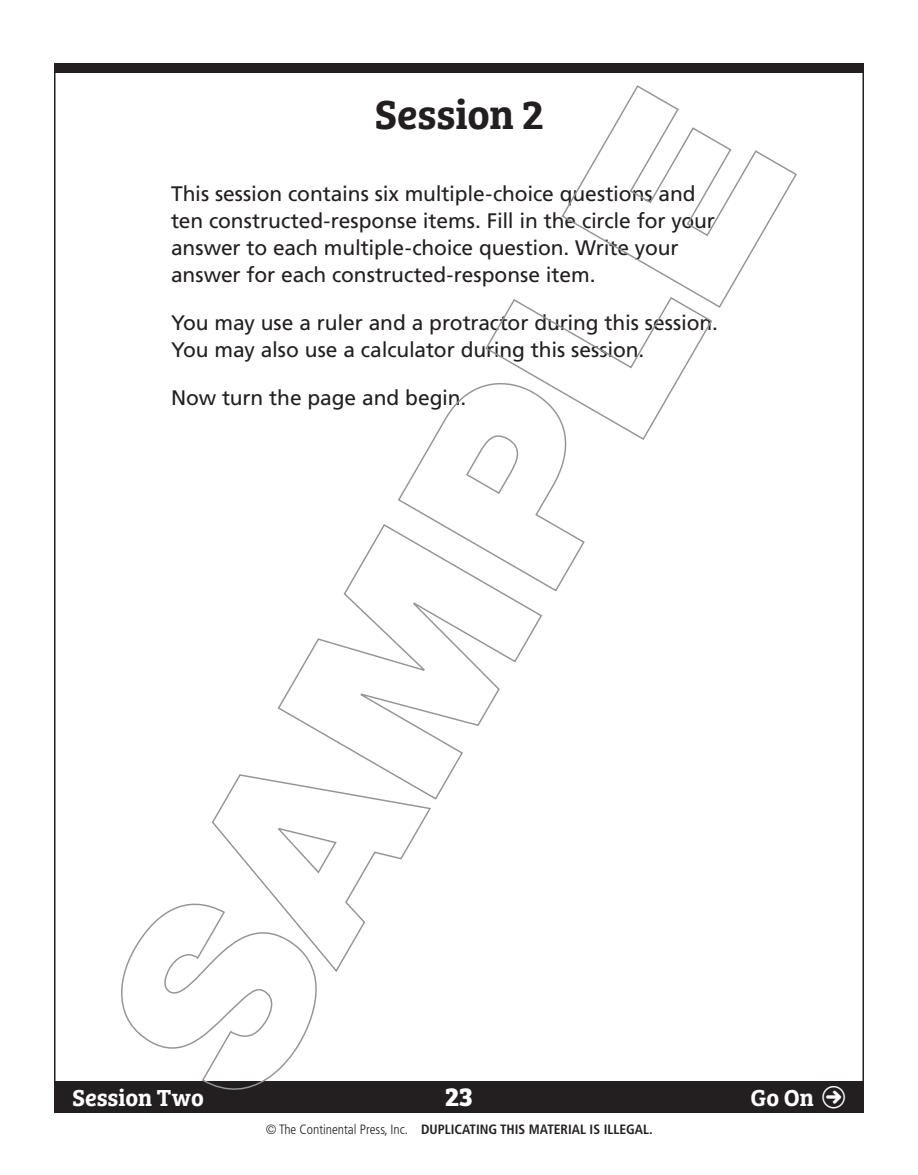
<style>
.page{position:relative;width:918px;height:1175px;background:#fff}
.page>*{position:absolute;margin:0;border:0;box-sizing:border-box;transform-origin:0 0}
.t1{font:42px "Bree Serif Sb";letter-spacing:-.005em;color:#231f20}
.t2{font:700 27px "Bree Serif";color:#fff}
.t3{font:24px "Bree Serif Sb";color:#fff}
.t4{font:21px/27px "Frutiger LT Pro";letter-spacing:-.005em;color:#231f20}
.t5{font:700 condensed 13.5px "Frutiger LT Pro";color:#231f20}
.s1{font-family:"Combi Numerals Pro Extras";font-size:30px}
.s2{font-weight:300}
</style>
<div class="page">
<div style="left:54px;top:63px;width:810px;height:9px;background:#231f20"></div>
<div style="left:54px;top:1081px;width:810px;height:31px;background:#231f20"></div>
<svg style="left:121px;top:903px;width:196px;height:186px"></svg>
<svg style="left:211px;top:774px;width:220px;height:199px"></svg>
<svg style="left:277px;top:524px;width:266px;height:276px"></svg>
<svg style="left:397px;top:299px;width:315px;height:293px"></svg>
<svg style="left:561px;top:85px;width:236px;height:224px"></svg>
<h1 class="t1" style="left:374px;top:83px;width:171px">Session 2</h1>
<p class="t4" style="left:171px;top:181px;width:546px">This session contains six multiple-choice questions and ten constructed-response items. Fill in the circle for your answer to each multiple-choice question. Write your answer for each constructed-response item.</p>
<p class="t4" style="left:171px;top:310px;width:549px">You may use a ruler and a protractor during this session.<br>You may also use a calculator during this session.</p>
<p class="t4" style="left:171px;top:385px;width:297px">Now turn the page and begin.</p>
<p class="t3" style="left:72px;top:1079px;width:133px">Session Two</p>
<p class="t2" style="left:445px;top:1075px;width:29px">23</p>
<p class="t3" style="left:750px;top:1079px;width:97px">Go On <span class="s1">d</span></p>
<p class="t5" style="left:266px;top:1121px;width:388px"><span class="s2">© The Continental Press, Inc.</span> DUPLICATING THIS MATERIAL IS ILLEGAL.</p>
</div>
